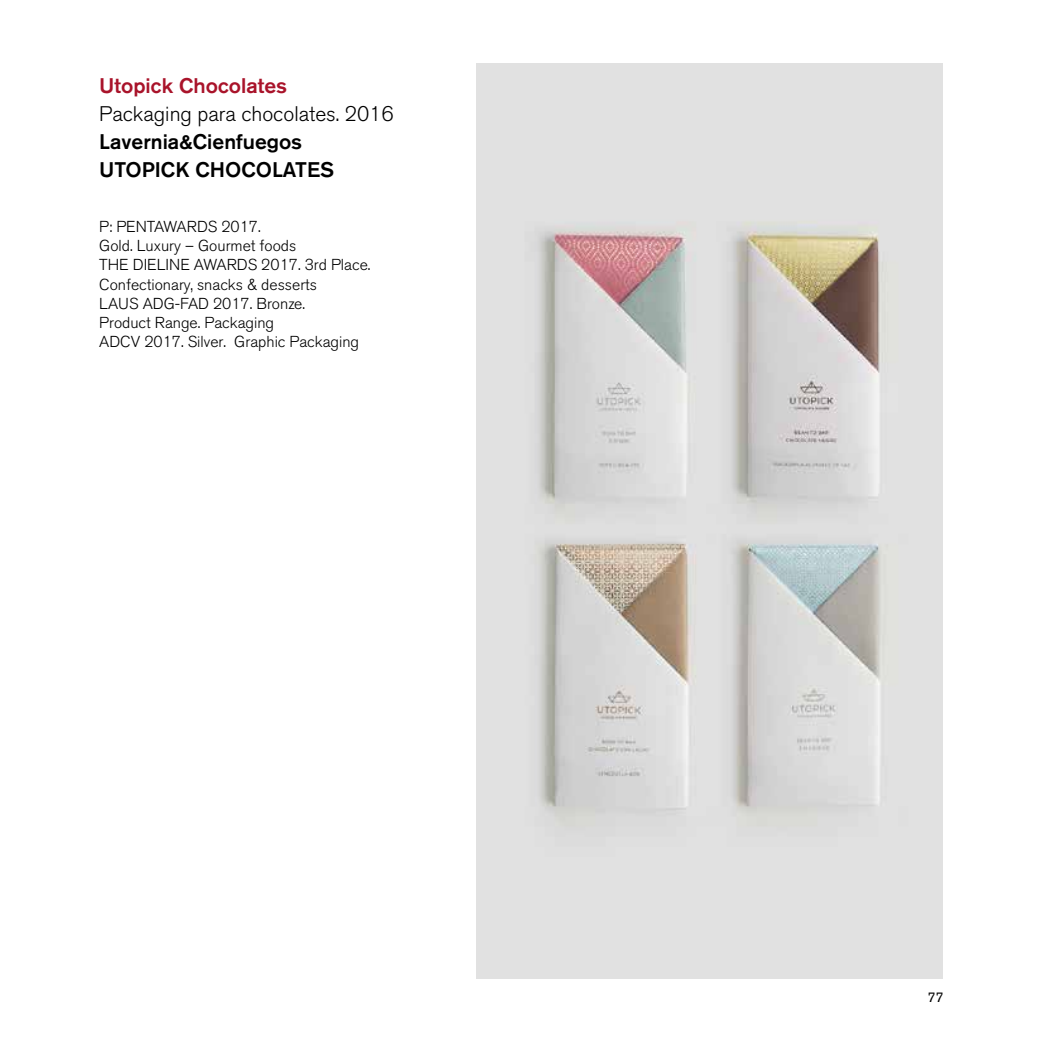
<style>
.page{position:relative;width:1042px;height:1042px;background:#fff}
.page>*{position:absolute;margin:0;border:0;box-sizing:border-box;transform-origin:0 0}
.t1{font:500 21px/28px "Akzidenz Grotesk BQ";color:#000}
.t2{font:300 21px "Akzidenz Grotesk BQ";color:#000}
.t3{font:500 21px "Akzidenz Grotesk BQ";color:#a9132a}
.t4{font:300 15.75px/19.2px "Akzidenz Grotesk BQ";color:#000}
.t5{font:14px "Akzidenz Grotesk BQ";color:#000}
</style>
<div class="page">
<img style="left:476px;top:63px;width:467px;height:916px">
<h1 class="t3" style="left:99px;top:72px;width:189px">Utopick Chocolates</h1>
<h1 class="t2" style="left:99px;top:102px;width:296px">Packaging para chocolates. 2016</h1>
<h1 class="t1" style="left:99px;top:127px;width:236px">Lavernia&amp;Cienfuegos<br>UTOPICK CHOCOLATES</h1>
<p class="t4" style="left:99px;top:217px;width:273px">P: PENTAWARDS 2017.<br>Gold. Luxury – Gourmet foods<br>THE DIELINE AWARDS 2017. 3rd Place.<br>Confectionary, snacks &amp; desserts<br>LAUS ADG-FAD 2017. Bronze.<br>Product Range. Packaging<br>ADCV 2017. Silver. Graphic Packaging</p>
<p class="t5" style="left:927px;top:989px;width:18px">77</p>
</div>
